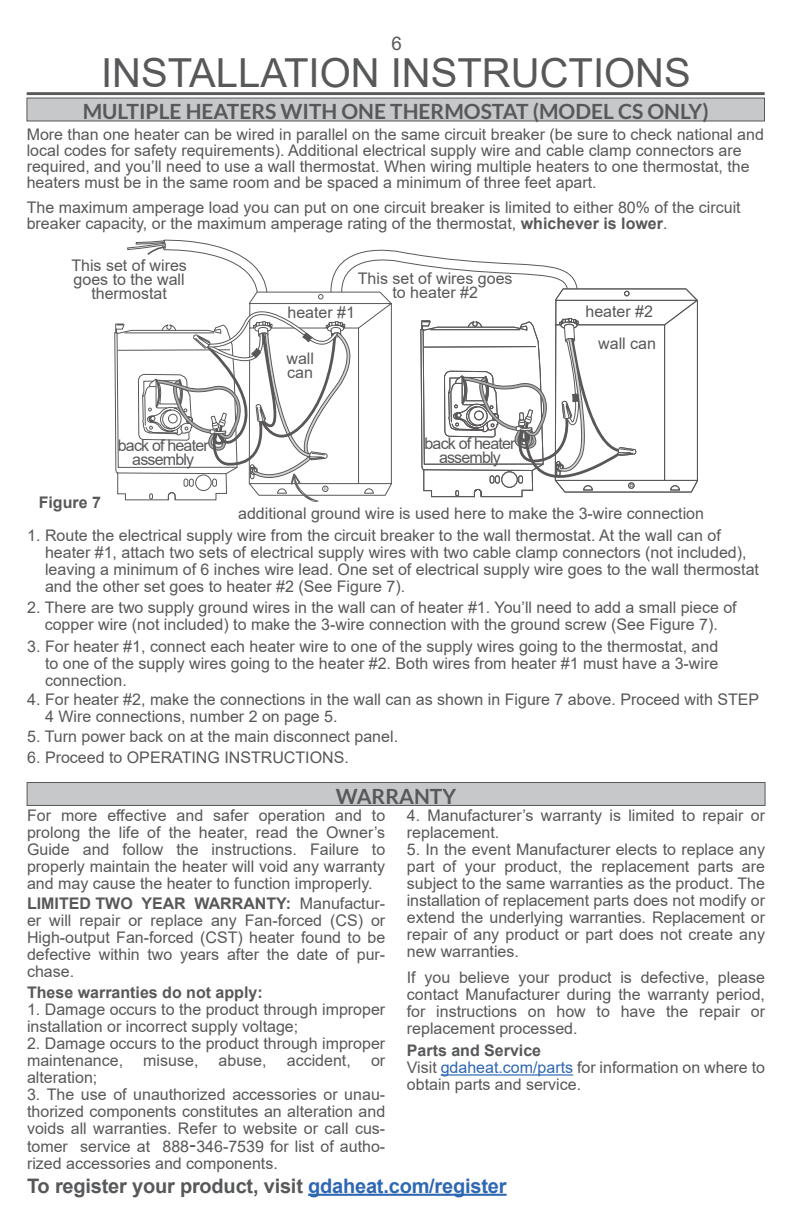
<style>
.page{position:relative;width:792px;height:1224px;background:#fff}
.page>*{position:absolute;margin:0;border:0;box-sizing:border-box;transform-origin:0 0}
.t1{font:40px "Arial";color:#57585a}
.t2{font:700 21px "Lato";color:#57585a}
.t3{font:700 20px "Arial";letter-spacing:-.01em;color:#57585a}
.t4{font:18.8px "Arial";color:#57585a}
.t5{font:16px/17px "Arial";color:#57585a}
.t6{font:700 16px "Arial";color:#57585a}
.t7{font:16px/14px "Arial";letter-spacing:-.05em;color:#57585a;text-align:center}
.s1{font-weight:700}
.s2{color:#2e67b2}
.s3{font-family:"Lato";font-weight:700;font-size:20px}
</style>
<div class="page">
<div style="left:27px;top:783px;width:738px;height:22px;background:#c7c8ca"></div>
<div style="left:27px;top:782px;width:738px;height:24px;border:1px solid #57585a"></div>
<hr style="left:441px;top:1074px;width:132px;height:2px;background:#2e67b2">
<hr style="left:308px;top:1194px;width:199px;height:2px;background:#2e67b2">
<svg style="left:680px;top:289px;width:18px;height:203px"></svg>
<div style="left:27px;top:98px;width:737px;height:23px;background:#c7c8ca"></div>
<div style="left:27px;top:98px;width:738px;height:23px;border:1px solid #57585a"></div>
<svg style="left:115px;top:240px;width:565px;height:263px"></svg>
<hr style="left:27px;top:92px;width:738px;height:3px;background:#57585a">
<p class="t4" style="left:392px;top:30px;width:12px">6</p>
<p class="t1" style="left:101px;top:46px;width:591px">INSTALLATION INSTRUCTIONS</p>
<p class="t2" style="left:83px;top:100px;width:627px">MULTIPLE HEATERS WITH ONE THERMOSTAT (MODEL CS ONLY)</p>
<p class="t5" style="left:27px;top:126px;width:739px;line-height:16px">More than one heater can be wired in parallel on the same circuit breaker (be sure to check national and local codes for safety requirements). Additional electrical supply wire and cable clamp connectors are required, and you’ll need to use a wall thermostat. When wiring multiple heaters to one thermostat, the heaters must be in the same room and be spaced a minimum of three feet apart.</p>
<p class="t5" style="left:27px;top:199px;width:716px;line-height:16px">The maximum amperage load you can put on one circuit breaker is limited to either 80% of the circuit breaker capacity, or the maximum amperage rating of the thermostat, <span class="s1">whichever is lower</span>.</p>
<p class="t5" style="left:71px;top:258px;width:117px;line-height:14px;text-align:center">This set of wires goes to the wall thermostat</p>
<p class="t6" style="left:39px;top:491px;width:64px">Figure 7</p>
<p class="t7" style="left:118px;top:438px;width:92px">back of heater assembly</p>
<p class="t5" style="left:358px;top:272px;width:156px;line-height:14px;text-align:center">This set of wires goes to heater #2</p>
<p class="t5" style="left:288px;top:304px;width:69px">heater #1</p>
<p class="t5" style="left:586px;top:303px;width:69px">heater #2</p>
<p class="t5" style="left:286px;top:352px;width:29px;line-height:14px">wall can</p>
<p class="t7" style="left:425px;top:436px;width:92px">back of heater assembly</p>
<p class="t5" style="left:598px;top:335px;width:59px">wall can</p>
<p class="t5" style="left:238px;top:505px;width:467px">additional ground wire is used here to make the 3-wire connection</p>
<p class="t5" style="left:45px;top:527px;width:716px;text-indent:-18px">1. Route the electrical supply wire from the circuit breaker to the wall thermostat. At the wall can of heater #1, attach two sets of electrical supply wires with two cable clamp connectors (not included), leaving a minimum of 6 inches wire lead. One set of electrical supply wire goes to the wall thermostat and the other set goes to heater #2 (See Figure 7).</p>
<p class="t5" style="left:27px;top:599px;width:711px;text-align:center">2. There are two supply ground wires in the wall can of heater #1. You’ll need to add a small piece of copper wire (not included) to make the 3-wire connection with the ground screw (See Figure 7).</p>
<p class="t5" style="left:45px;top:637px;width:675px;text-align:justify;text-indent:-18px">3. For heater #1, connect each heater wire to one of the supply wires going to the thermostat, and to one of the supply wires going to the heater #2. Both wires from heater #1 must have a 3-wire connection.</p>
<p class="t5" style="left:45px;top:691px;width:716px;text-indent:-18px">4. For heater #2, make the connections in the wall can as shown in Figure 7 above. Proceed with STEP<br>4 Wire connections, number 2 on page 5.</p>
<p class="t5" style="left:27px;top:728px;width:372px">5. Turn power back on at the main disconnect panel.</p>
<p class="t5" style="left:27px;top:748px;width:323px">6. Proceed to OPERATING INSTRUCTIONS.</p>
<p class="t2" style="left:336px;top:784px;width:122px">WARRANTY</p>
<p class="t5" style="left:27px;top:807px;width:360px;text-align:justify">For more effective and safer operation and to prolong the life of the heater, read the Owner’s Guide and follow the instructions. Failure to properly maintain the heater will void any warranty and may cause the heater to function improperly.</p>
<p class="t5" style="left:27px;top:895px;width:360px;text-align:justify"><span class="s1">LIMITED TWO YEAR WARRANTY:</span> Manufactur&shy;er will repair or replace any Fan-forced (CS) or High-output Fan-forced (CST) heater found to be defective within two years after the date of pur&shy;chase.</p>
<p class="t6" style="left:27px;top:981px;width:237px">These warranties do not apply:</p>
<p class="t5" style="left:27px;top:1001px;width:360px">1. Damage occurs to the product through improper installation or incorrect supply voltage;</p>
<p class="t5" style="left:27px;top:1035px;width:360px">2. Damage occurs to the product through improper maintenance,</p>
<p class="t5" style="left:407px;top:807px;width:360px">4. Manufacturer’s warranty is limited to repair or replacement.</p>
<p class="t5" style="left:407px;top:841px;width:360px;text-align:justify">5. In the event Manufacturer elects to replace any part of your product, the replacement parts are subject to the same warranties as the product. The installation of replacement parts does not modify or extend the underlying warranties. Replacement or repair of any product or part does not create any new warranties.</p>
<p class="t5" style="left:407px;top:969px;width:360px;text-align:justify">If you believe your product is defective, please contact Manufacturer during the warranty period, for instructions on how to have the repair or replacement processed.</p>
<p class="t6" style="left:407px;top:1039px;width:136px">Parts and Service</p>
<p class="t5" style="left:407px;top:1059px;width:360px">Visit <span class="s2">gdaheat.com/parts</span> for information on where to obtain parts and service.</p>
<p class="t5" style="left:143px;top:1052px;width:57px">misuse,</p>
<p class="t5" style="left:219px;top:1052px;width:50px">abuse,</p>
<p class="t5" style="left:287px;top:1052px;width:66px">accident,</p>
<p class="t5" style="left:371px;top:1052px;width:16px">or</p>
<p class="t5" style="left:27px;top:1069px;width:72px">alteration;</p>
<p class="t5" style="left:27px;top:1085px;width:360px;text-align:justify">3. The use of unauthorized accessories or unau&shy;thorized components constitutes an alteration and voids all warranties. Refer to website or call cus&shy;tomer service at 888<span class="s3">-</span>346-7539 for list of autho&shy;rized accessories and components.</p>
<p class="t3" style="left:27px;top:1172px;width:481px">To register your product, visit <span class="s2">gdaheat.com/register</span></p>
</div>
